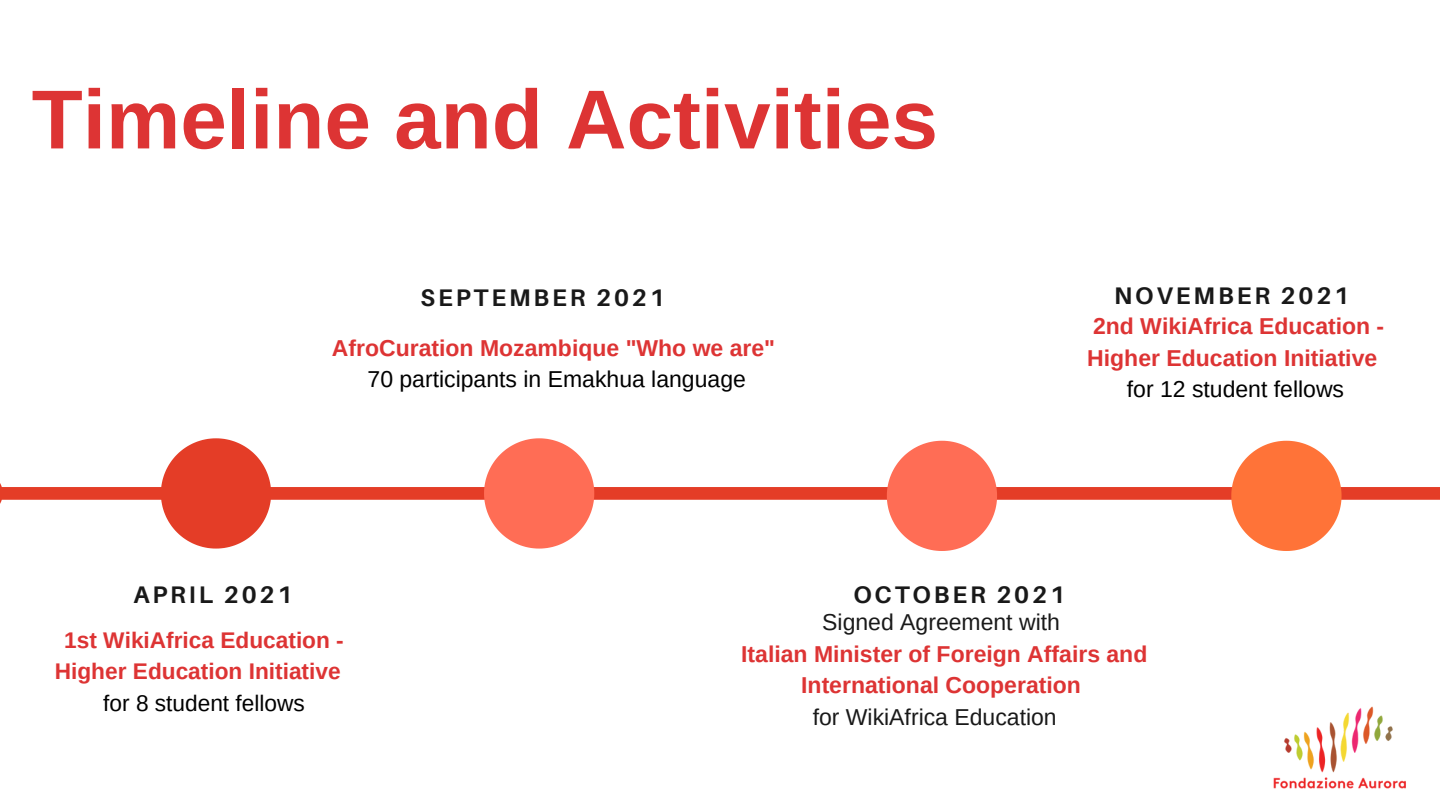
<style>
.page{position:relative;width:1440px;height:810px;background:#fff}
.page>*{position:absolute;margin:0;border:0;box-sizing:border-box;transform-origin:0 0}
.t1{font:700 83.6px "Arimo";color:#dd3434}
.t2{font:700 24px "Aileron";letter-spacing:.12em;color:#191919}
.t3{font:700 23px/31.5px "Arimo";color:#dd3434}
.t4{font:23px "Arimo";color:#000}
.t5{font:23px "Arimo";color:#191919}
.t6{font:700 22.7px/31.5px "Arimo";color:#dd3434;text-align:center}
.t7{font:22.7px "Arimo";color:#000}
</style>
<div class="page">
<svg style="left:0;top:483px;width:1440px;height:21px;fill:#e43d27"></svg>
<svg style="left:887px;top:441px;width:110px;height:110px"></svg>
<svg style="left:484px;top:438px;width:110px;height:111px"></svg>
<svg style="left:161px;top:438px;width:110px;height:111px"></svg>
<svg style="left:1231px;top:441px;width:111px;height:110px"></svg>
<img style="left:1273px;top:706px;width:133px;height:83px">
<h1 class="t1" style="left:32px;top:73px;width:908px">Timeline and Activities</h1>
<p class="t2" style="left:421px;top:283px;width:246px">SEPTEMBER 2021</p>
<p class="t2" style="left:1114px;top:281px;width:237px">NOVEMBER 2021</p>
<p class="t3" style="left:332px;top:332px;width:445px">AfroCuration Mozambique "Who we are"</p>
<p class="t4" style="left:368px;top:367px;width:380px">70 participants in Emakhua language</p>
<p class="t3" style="left:1087px;top:311px;width:299px">2nd WikiAfrica Education -<br>Higher Education Initiative</p>
<p class="t4" style="left:1127px;top:376px;width:219px">for 12 student fellows</p>
<p class="t2" style="left:133px;top:579px;width:161px">APRIL 2021</p>
<p class="t6" style="left:55px;top:624px;width:291px">1st WikiAfrica Education -<br>Higher Education Initiative</p>
<p class="t7" style="left:103px;top:690px;width:203px">for 8 student fellows</p>
<p class="t2" style="left:853px;top:579px;width:213px">OCTOBER 2021</p>
<p class="t5" style="left:822px;top:610px;width:239px">Signed Agreement with</p>
<p class="t3" style="left:741px;top:638px;width:408px;text-align:center">Italian Minister of Foreign Affairs and<br>International Cooperation</p>
<p class="t5" style="left:813px;top:704px;width:246px">for WikiAfrica Education</p>
</div>
